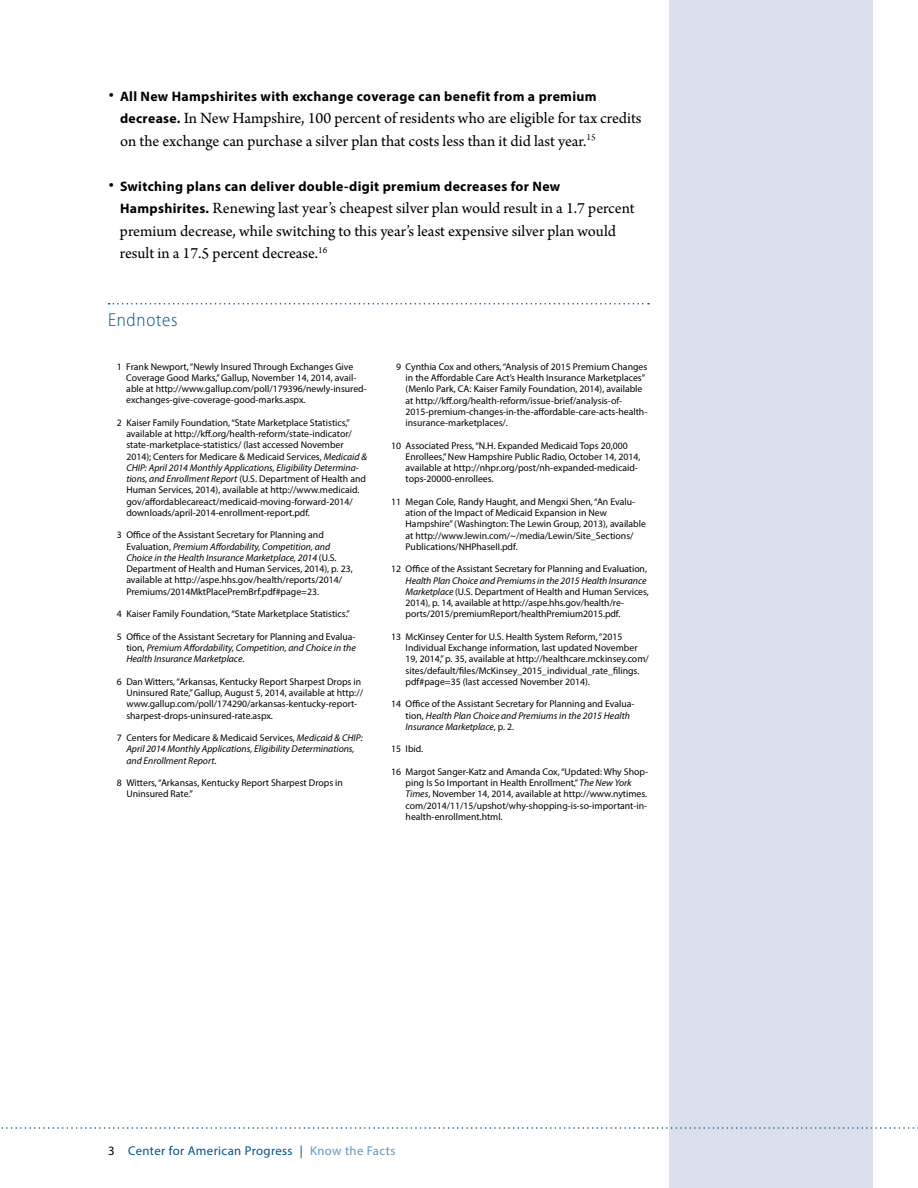
<style>
.page{position:relative;width:918px;height:1188px;background:#fff}
.page>*{position:absolute;margin:0;border:0;box-sizing:border-box;transform-origin:0 0}
.t1{font:300 semi-condensed 18.75px "Myriad Pro";letter-spacing:.04em;color:#005288}
.t2{font:16.5px/22.5px "Arno Pro";letter-spacing:-.005em;color:#000}
.t3{font:700 13.65px "Myriad Pro";letter-spacing:.025em;color:#000}
.t4{font:12.75px "Myriad Pro";letter-spacing:.03em;color:#005288}
.t5{font:9.75px/11.2px "Myriad Pro";color:#000}
.t6{font:italic 9.75px/11.2px "Myriad Pro";color:#000;text-align:justify}
.s1{font-family:"Myriad Pro";font-weight:700;font-size:13.65px}
.s2{font-style:italic}
.s3{font-style:normal}
.s4{color:#000}
.s5{color:#6697b8}
</style>
<div class="page">
<div style="left:669px;top:0;width:204px;height:1188px;background:#dae1ed"></div>
<svg style="left:109px;top:303px;width:540px;height:1px"></svg>
<svg style="left:1px;top:1127px;width:917px;height:2px"></svg>
<h3 class="t3" style="left:108px;top:87px;width:490px"><sup>•</sup> All New Hampshirites with exchange coverage can benefit from a premium</h3>
<h2 class="t2" style="left:120px;top:108px;width:523px"><span class="s1">decrease.</span> In New Hampshire, 100 percent of residents who are eligible for tax credits on the exchange can purchase a silver plan that costs less than it did last year.<sup>15</sup></h2>
<h3 class="t3" style="left:108px;top:177px;width:454px"><sup>•</sup> Switching plans can deliver double-digit premium decreases for New</h3>
<h2 class="t2" style="left:120px;top:198px;width:516px"><span class="s1">Hampshirites.</span> Renewing last year’s cheapest silver plan would result in a 1.7 percent premium decrease, while switching to this year’s least expensive silver plan would result in a 17.5 percent decrease.<sup>16</sup></h2>
<h1 class="t1" style="left:108px;top:309px;width:71px">Endnotes</h1>
<p class="t5" style="left:126px;top:361px;width:242px;text-indent:-10px">1 Frank Newport, “Newly Insured Through Exchanges Give Coverage Good Marks,” Gallup, November 14, 2014, avail&shy;able at http://www.gallup.com/poll/179396/newly-insured&shy;exchanges-give-coverage-good-marks.aspx.</p>
<p class="t5" style="left:126px;top:417px;width:242px;text-indent:-10px">2 Kaiser Family Foundation, “State Marketplace Statistics,” available at http://kff.org/health-reform/state-indicator/ state-marketplace-statistics/ (last accessed November 2014); Centers for Medicare &amp; Medicaid Services, <span class="s2">Medicaid &amp; CHIP: April 2014 Monthly Applications, Eligibility Determina&shy;tions, and Enrollment Report</span> (U.S. Department of Health and Human Services, 2014), available at http://www.medicaid. gov/affordablecareact/medicaid-moving-forward-2014/ downloads/april-2014-enrollment-report.pdf.</p>
<p class="t5" style="left:126px;top:529px;width:228px;text-indent:-10px">3 Office of the Assistant Secretary for Planning and Evaluation, <span class="s2">Premium Affordability, Competition, and Choice in the Health Insurance Marketplace, 2014</span> (U.S.<br>Department of Health and Human Services, 2014), p. 23, available at http://aspe.hhs.gov/health/reports/2014/ Premiums/2014MktPlacePremBrf.pdf#page=23.</p>
<p class="t5" style="left:117px;top:608px;width:235px">4 Kaiser Family Foundation, “State Marketplace Statistics.”</p>
<p class="t6" style="left:126px;top:631px;width:231px;text-indent:-10px"><span class="s3">5 Office of the Assistant Secretary for Planning and Evalua&shy;tion,</span> Premium Affordability, Competition, and Choice in the Health Insurance Marketplace<span class="s3">.</span></p>
<p class="t5" style="left:126px;top:676px;width:238px;text-indent:-10px">6 Dan Witters, “Arkansas, Kentucky Report Sharpest Drops in Uninsured Rate,” Gallup, August 5, 2014, available at http:// www.gallup.com/poll/174290/arkansas-kentucky-report&shy;sharpest-drops-uninsured-rate.aspx.</p>
<p class="t6" style="left:126px;top:732px;width:238px;text-align:left;text-indent:-10px"><span class="s3">7 Centers for Medicare &amp; Medicaid Services,</span> Medicaid &amp; CHIP:<br>April 2014 Monthly Applications, Eligibility Determinations, and Enrollment Report<span class="s3">.</span></p>
<p class="t5" style="left:126px;top:777px;width:218px;text-indent:-10px">8 Witters, “Arkansas, Kentucky Report Sharpest Drops in<br>Uninsured Rate.”</p>
<p class="t5" style="left:406px;top:361px;width:243px;text-indent:-10px">9 Cynthia Cox and others, “Analysis of 2015 Premium Changes in the Affordable Care Act’s Health Insurance Marketplaces” (Menlo Park, CA: Kaiser Family Foundation, 2014), available at http://kff.org/health-reform/issue-brief/analysis-of-2015-premium-changes-in-the-affordable-care-acts-health&shy;insurance-marketplaces/.</p>
<p class="t5" style="left:406px;top:439px;width:236px;text-indent:-14px">10 Associated Press, “N.H. Expanded Medicaid Tops 20,000<br>Enrollees,” New Hampshire Public Radio, October 14, 2014, available at http://nhpr.org/post/nh-expanded-medicaid&shy;tops-20000-enrollees.</p>
<p class="t5" style="left:406px;top:496px;width:242px;text-indent:-14px">11 Megan Cole, Randy Haught, and Mengxi Shen, “An Evalu&shy;ation of the Impact of Medicaid Expansion in New Hampshire” (Washington: The Lewin Group, 2013), available at http://www.lewin.com/~/media/Lewin/Site_Sections/ Publications/NHPhaseII.pdf.</p>
<p class="t5" style="left:391px;top:563px;width:257px">12 Office of the Assistant Secretary for Planning and Evaluation,</p>
<p class="t5" style="left:406px;top:575px;width:245px"><span class="s2">Health Plan Choice and Premiums in the 2015 Health Insurance Marketplace</span> (U.S. Department of Health and Human Services, 2014), p. 14, available at http://aspe.hhs.gov/health/re&shy;ports/2015/premiumReport/healthPremium2015.pdf.</p>
<p class="t5" style="left:406px;top:631px;width:245px;text-indent:-14px">13 McKinsey Center for U.S. Health System Reform, “2015<br>Individual Exchange information, last updated November 19, 2014,” p. 35, available at http://healthcare.mckinsey.com/ sites/default/files/McKinsey_2015_individual_rate_filings. pdf#page=35 (last accessed November 2014).</p>
<p class="t5" style="left:406px;top:698px;width:231px;text-indent:-14px">14 Office of the Assistant Secretary for Planning and Evalua&shy;tion, <span class="s2">Health Plan Choice and Premiums in the 2015 Health<br>Insurance Marketplace</span>, p. 2.</p>
<p class="t5" style="left:391px;top:743px;width:34px">15 Ibid.</p>
<p class="t5" style="left:406px;top:766px;width:244px;text-indent:-14px">16 Margot Sanger-Katz and Amanda Cox, “Updated: Why Shop&shy;ping Is So Important in Health Enrollment,” <span class="s2">The New York Times</span>, November 14, 2014, available at http://www.nytimes. com/2014/11/15/upshot/why-shopping-is-so-important-in&shy;health-enrollment.html.</p>
<h3 class="t4" style="left:108px;top:1143px;width:289px"><span class="s4">3</span> Center for American Progress | <span class="s5">Know the Facts</span></h3>
</div>
